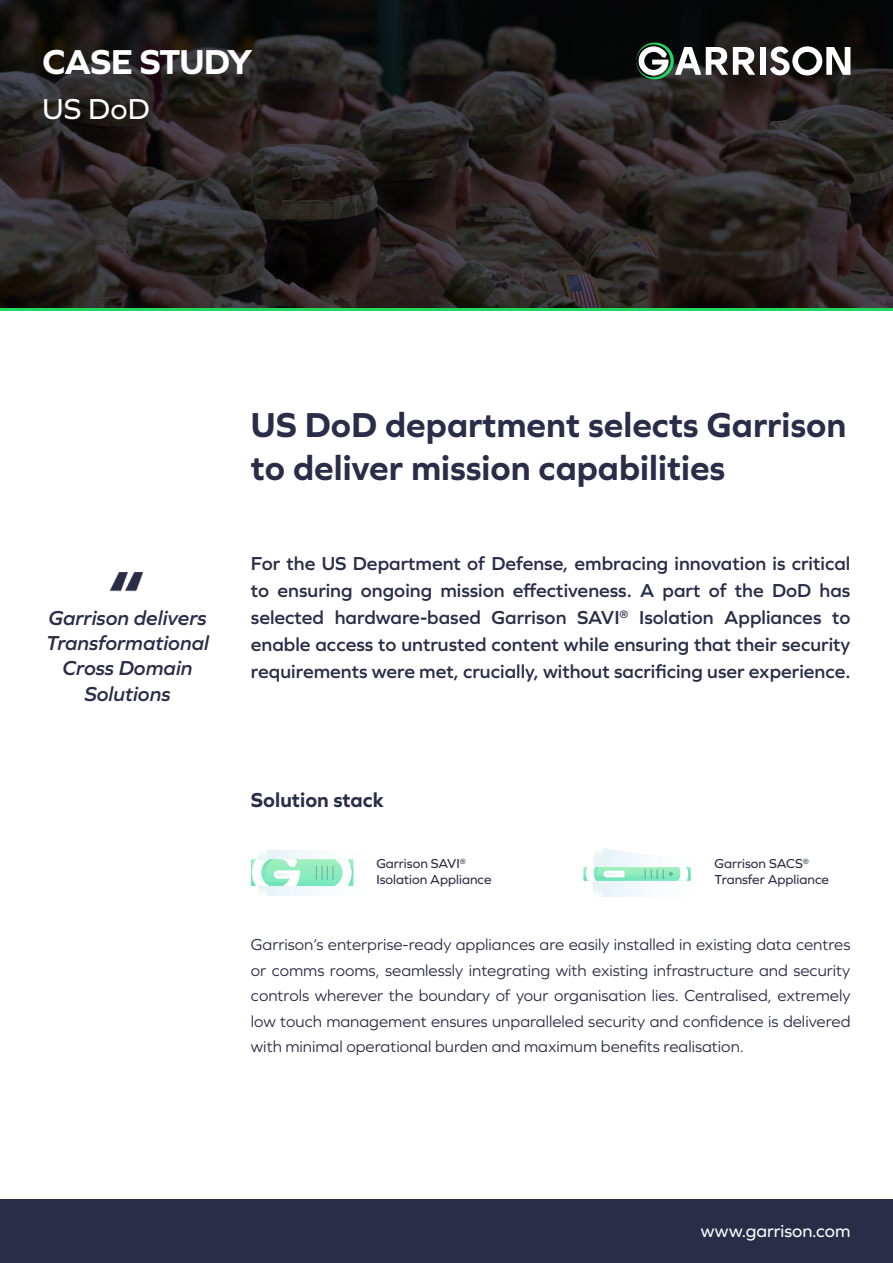
<style>
.page{position:relative;width:893px;height:1263px;background:#fff}
.page>*{position:absolute;margin:0;border:0;box-sizing:border-box;transform-origin:0 0}
.Intro_Paragraph{font:700 36px/43.2px "Graphie";color:#292d48}
.t1{font:700 36px "Graphie";letter-spacing:-.03em;color:#fff}
.t2{font:30px "Graphie";color:#fff}
.New_Paragraph__Maybe{font:italic 600 21px/25.2px "Graphie";color:#292d48;text-align:center}
.New_H2__Maybe{font:700 21px "Graphie";color:#292d48}
.Intro_Paragraph-2{font:600 19.5px/27px "Graphie";color:#292d48;text-align:justify}
.t3{font:18px "Graphie";color:#fff}
.New_Paragraph__Maybe-2{font:16.5px/25.5px "Graphie";color:#292d48;text-align:justify}
.New_Paragraph__Maybe-3{font:13.5px/16.2px "Graphie";color:#292d48}
</style>
<div class="page">
<div style="left:0;top:1199px;width:893px;height:64px;background:#292d48"></div>
<svg style="left:0;top:0;width:893px;height:308px;background:#25201f"></svg>
<svg style="left:770px;top:46px;width:80px;height:29px"></svg>
<div style="left:760px;top:47px;width:6px;height:28px;background:#fff"></div>
<svg style="left:636px;top:43px;width:119px;height:36px"></svg>
<hr style="left:0;top:308px;width:893px;height:3px;background:#21d862">
<img style="left:109px;top:572px;width:35px;height:20px">
<svg style="left:583px;top:848px;width:108px;height:49px"></svg>
<svg style="left:353px;top:859px;width:1px;height:27px"></svg>
<svg style="left:251px;top:850px;width:102px;height:45px"></svg>
<p class="t1" style="left:43px;top:41px;width:212px">CASE STUDY</p>
<p class="t2" style="left:43px;top:91px;width:109px">US DoD</p>
<p class="New_Paragraph__Maybe" style="left:46px;top:605px;width:165px">Garrison delivers<br>Transformational<br>Cross Domain<br>Solutions</p>
<p class="Intro_Paragraph" style="left:251px;top:402px;width:597px">US DoD department selects Garrison to deliver mission capabilities</p>
<p class="Intro_Paragraph-2" style="left:251px;top:550px;width:601px">For the US Department of Defense, embracing innovation is critical to ensuring ongoing mission effectiveness. A part of the DoD has selected hardware-based Garrison SAVI<sup>®</sup> Isolation Appliances to enable access to untrusted content while ensuring that their security requirements were met, crucially, without sacrificing user experience.</p>
<p class="New_H2__Maybe" style="left:251px;top:787px;width:135px">Solution stack</p>
<p class="New_Paragraph__Maybe-3" style="left:376px;top:855px;width:117px">Garrison SAVI<sup>®<br></sup>Isolation Appliance</p>
<p class="New_Paragraph__Maybe-3" style="left:715px;top:855px;width:116px">Garrison SACS<sup>®<br></sup>Transfer Appliance</p>
<p class="New_Paragraph__Maybe-2" style="left:251px;top:932px;width:601px">Garrison’s enterprise-ready appliances are easily installed in existing data centres or comms rooms, seamlessly integrating with existing infrastructure and security controls wherever the boundary of your organisation lies. Centralised, extremely low touch management ensures unparalleled security and confidence is delivered with minimal operational burden and maximum benefits realisation.</p>
<p class="t3" style="left:701px;top:1220px;width:151px">www.garrison.com</p>
</div>
